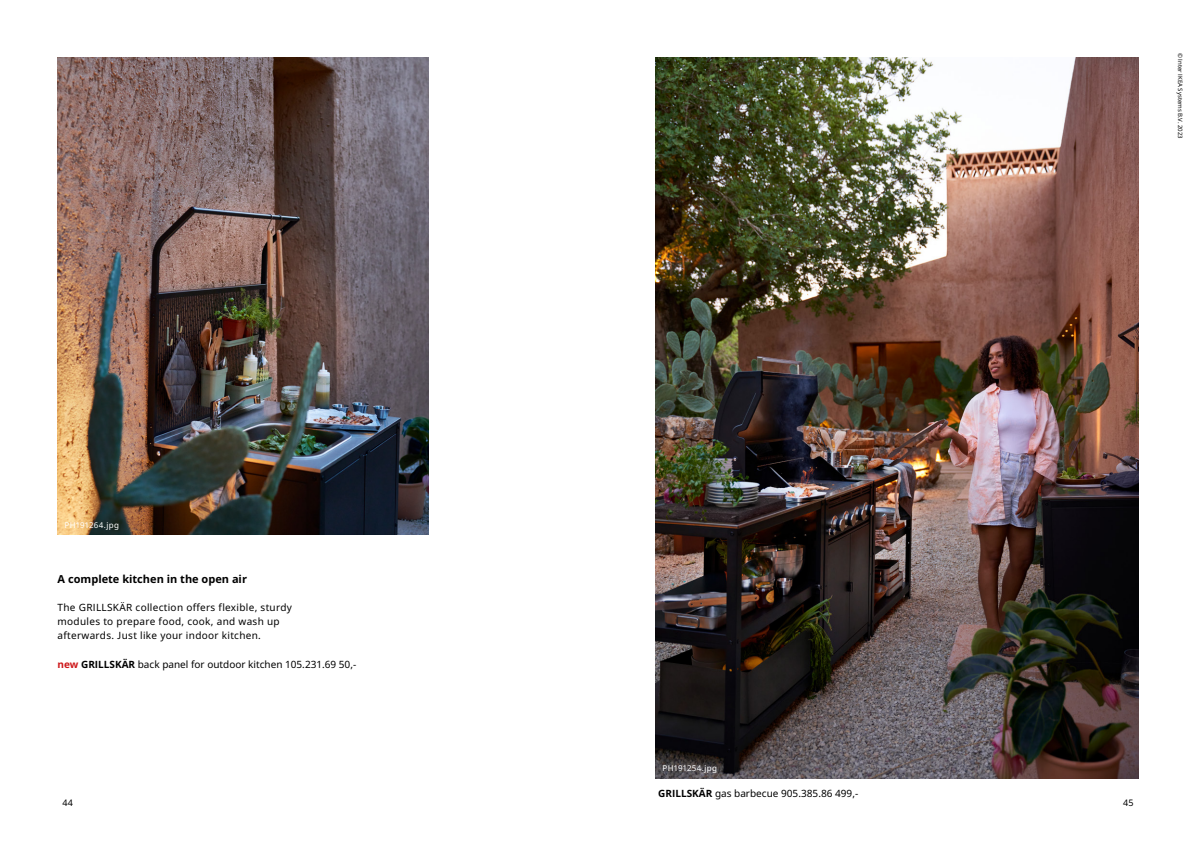
<style>
.page{position:relative;width:1196px;height:843px;background:#fff}
.page>*{position:absolute;margin:0;border:0;box-sizing:border-box;transform-origin:0 0}
.body_copy{font:700 11px "Noto IKEA Latin";color:#000}
.body_copy-2{font:10px/14px "Noto IKEA Latin";letter-spacing:.03em;color:#000}
.product_specs{font:10px "Noto IKEA Latin";color:#000}
.t1{font:9px "Noto IKEA Latin";color:#000}
.Body_Text_1{font:8px "Noto IKEA Latin";letter-spacing:.05em;color:#fff}
.t2{font:6px "Noto IKEA Latin";color:#000}
.s1{font-weight:700;color:#cd1719}
.s2{font-weight:700}
</style>
<div class="page">
<img style="left:655px;top:58px;width:483px;height:720px">
<img style="left:58px;top:58px;width:370px;height:476px">
<p class="t2" style="left:1184px;top:53px;width:87px;rotate:90deg">© Inter IKEA Systems B.V. 2023</p>
<p class="Body_Text_1" style="left:65px;top:519px;width:56px">PH191264.jpg</p>
<p class="body_copy" style="left:58px;top:571px;width:191px">A complete kitchen in the open air</p>
<p class="body_copy-2" style="left:58px;top:599px;width:236px">The GRILLSKÄR collection offers flexible, sturdy modules to prepare food, cook, and wash up afterwards. Just like your indoor kitchen.</p>
<p class="product_specs" style="left:58px;top:657px;width:300px"><span class="s1">new</span> <span class="s2">GRILLSKÄR</span> back panel for outdoor kitchen 105.231.69 50,-</p>
<p class="Body_Text_1" style="left:662px;top:762px;width:56px">PH191254.jpg</p>
<p class="product_specs" style="left:658px;top:786px;width:201px"><span class="s2">GRILLSKÄR</span> gas barbecue 905.385.86 499,-</p>
<p class="t1" style="left:62px;top:796px;width:12px">44</p>
<p class="t1" style="left:1122px;top:796px;width:12px">45</p>
</div>
